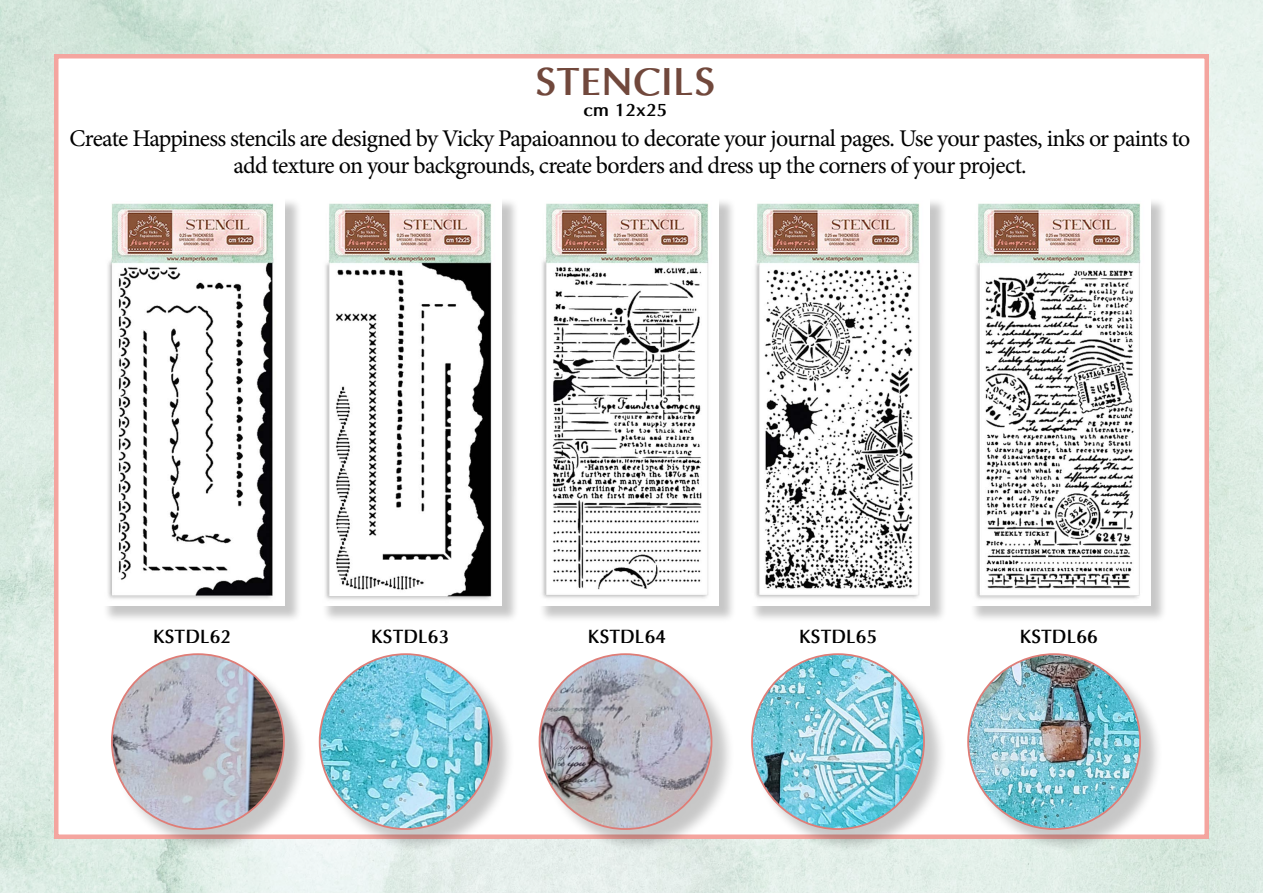
<style>
.page{position:relative;width:1263px;height:893px;background:#fff}
.page>*{position:absolute;margin:0;border:0;box-sizing:border-box;transform-origin:0 0}
.t1{font:700 39px "Optima";color:#71483c}
.t2{font:24px/27px "Minion Pro";letter-spacing:-.035em;color:#000;text-align:center}
.t3{font:700 19.05px "Optima";color:#000;scale:.94 1}
.t4{font:700 18px "Optima";color:#000}
</style>
<div class="page">
<img style="left:0;top:0;width:1263px;height:893px">
<div style="left:54px;top:54px;width:1155px;height:785px;background:#fff;border:4px solid #f4a59f"></div>
<div style="left:102px;top:197px;width:201px;height:427px;background:#000;opacity:.22"></div>
<img style="left:102px;top:197px;width:183px;height:409px">
<div style="left:321px;top:197px;width:199px;height:427px;background:#000;opacity:.22"></div>
<img style="left:321px;top:197px;width:181px;height:409px">
<div style="left:749px;top:197px;width:199px;height:427px;background:#000;opacity:.22"></div>
<img style="left:749px;top:197px;width:181px;height:409px">
<div style="left:538px;top:197px;width:198px;height:427px;background:#000;opacity:.22"></div>
<img style="left:538px;top:197px;width:181px;height:409px">
<div style="left:969px;top:197px;width:199px;height:427px;background:#000;opacity:.22"></div>
<img style="left:969px;top:197px;width:181px;height:409px">
<div style="left:754px;top:656px;width:193px;height:196px;background:#000;opacity:.22"></div>
<img style="left:752px;top:654px;width:172px;height:175px">
<div style="left:322px;top:656px;width:193px;height:196px;background:#000;opacity:.22"></div>
<img style="left:320px;top:654px;width:172px;height:175px">
<div style="left:541px;top:656px;width:194px;height:196px;background:#000;opacity:.22"></div>
<img style="left:539px;top:654px;width:172px;height:175px">
<div style="left:114px;top:656px;width:193px;height:196px;background:#000;opacity:.22"></div>
<img style="left:112px;top:654px;width:172px;height:175px">
<div style="left:970px;top:656px;width:193px;height:196px;background:#000;opacity:.22"></div>
<img style="left:968px;top:654px;width:172px;height:175px">
<h1 class="t1" style="left:535px;top:58px;width:182px">STENCILS</h1>
<p class="t4" style="left:583px;top:99px;width:86px">cm 12x25</p>
<p class="t2" style="left:70px;top:125px;width:1122px">Create Happiness stencils are designed by Vicky Papaioannou to decorate your journal pages. Use your pastes, inks or paints to add texture on your backgrounds, create borders and dress up the corners of your project.</p>
<p class="t3" style="left:153px;top:625px;width:85px">KSTDL62</p>
<p class="t3" style="left:371px;top:625px;width:85px">KSTDL63</p>
<p class="t3" style="left:588px;top:625px;width:85px">KSTDL64</p>
<p class="t3" style="left:799px;top:625px;width:85px">KSTDL65</p>
<p class="t3" style="left:1020px;top:625px;width:85px">KSTDL66</p>
</div>
